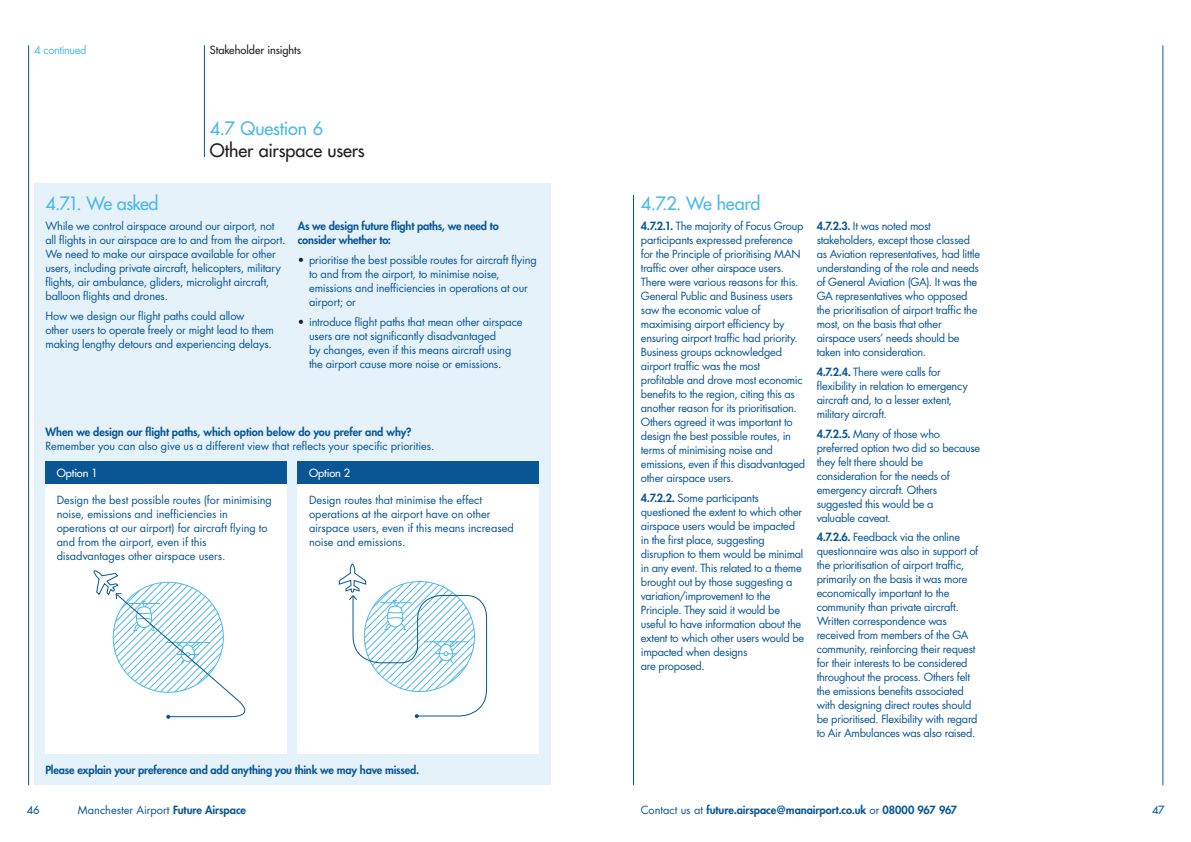
<style>
.page{position:relative;width:1191px;height:842px;background:#fff}
.page>*{position:absolute;margin:0;border:0;box-sizing:border-box;transform-origin:0 0}
.OutQuoteLevel1{font:500 18px/22px "Futura Std";letter-spacing:-.005em;color:#231f20}
.OutQuoteLevel1-2{font:500 18px "Futura Std";letter-spacing:-.03em;color:#4eb9e9}
.Paragraph_Style_1{font:11px/14px "Futura Std";letter-spacing:-.02em;color:#0a5694}
.t1{font:800 11px/14px "Futura Std";letter-spacing:-.01em;color:#0a5694}
.Paragraph_Style_1-2{font:11px "Futura Std";color:#0a5694}
.MainheadLevel1{font:500 11px "Futura Std";letter-spacing:-.005em;color:#231f20}
.t2{font:500 11px "Futura Std";letter-spacing:-.01em;color:#fff}
.Number{font:11px "Futura Std";letter-spacing:-.035em;color:#4eb9e9}
.t3{font:500 11px "Futura Std";color:#0a5694}
.s1{color:#4eb9e9}
.s2{color:#231f20}
.s3{font-weight:800}
.s4{font-weight:400}
</style>
<div class="page">
<hr style="left:28px;top:45px;width:1px;height:740px;background:#0a5694">
<hr style="left:1162px;top:45px;width:1px;height:740px;background:#0a5694">
<div style="left:34px;top:184px;width:516px;height:601px;background:#e5f2fa"></div>
<div style="left:298px;top:484px;width:241px;height:269px;background:#fff"></div>
<div style="left:45px;top:484px;width:241px;height:269px;background:#fff"></div>
<div style="left:45px;top:461px;width:241px;height:23px;background:#0a5694"></div>
<div style="left:298px;top:461px;width:241px;height:23px;background:#0a5694"></div>
<svg style="left:338px;top:563px;width:149px;height:155px"></svg>
<svg style="left:93px;top:570px;width:153px;height:149px"></svg>
<hr style="left:204px;top:45px;width:1px;height:112px;background:#0a5694">
<hr style="left:633px;top:195px;width:1px;height:590px;background:#0a5694">
<p class="Number" style="left:34px;top:43px;width:54px">4 continued</p>
<h1 class="MainheadLevel1" style="left:210px;top:43px;width:93px">Stakeholder insights</h1>
<p class="OutQuoteLevel1-2" style="left:45px;top:192px;width:115px">4.7.1. We asked</p>
<p class="OutQuoteLevel1" style="left:210px;top:117px;width:157px"><span class="s1">4.7 Question 6<br></span>Other airspace users</p>
<p class="Paragraph_Style_1" style="left:45px;top:219px;width:242px">While we control airspace around our airport, not all flights in our airspace are to and from the airport.<br>We need to make our airspace available for other users, including private aircraft, helicopters, military flights, air ambulance, gliders, microlight aircraft, balloon flights and drones.</p>
<p class="Paragraph_Style_1" style="left:45px;top:309px;width:230px">How we design our flight paths could allow<br>other users to operate freely or might lead to them making lengthy detours and experiencing delays.</p>
<p class="t1" style="left:298px;top:219px;width:203px">As we design future flight paths, we need to consider whether to:</p>
<p class="Paragraph_Style_1" style="left:309px;top:253px;width:229px;text-indent:-11px"><span class="s2">•</span> prioritise the best possible routes for aircraft flying to and from the airport, to minimise noise, emissions and inefficiencies in operations at our airport; or</p>
<p class="Paragraph_Style_1" style="left:309px;top:315px;width:215px;text-indent:-11px"><span class="s2">•</span> introduce flight paths that mean other airspace users are not significantly disadvantaged<br>by changes, even if this means aircraft using the airport cause more noise or emissions.</p>
<p class="Paragraph_Style_1" style="left:45px;top:425px;width:391px"><span class="s3">When we design our flight paths, which option below do you prefer and why?<br></span>Remember you can also give us a different view that reflects your specific priorities.</p>
<p class="t2" style="left:57px;top:466px;width:43px">Option 1</p>
<p class="t2" style="left:309px;top:466px;width:43px">Option 2</p>
<p class="Paragraph_Style_1" style="left:57px;top:493px;width:217px">Design the best possible routes (for minimising noise, emissions and inefficiencies in operations at our airport) for aircraft flying to and from the airport, even if this disadvantages other airspace users.</p>
<p class="Paragraph_Style_1" style="left:309px;top:493px;width:206px">Design routes that minimise the effect operations at the airport have on other airspace users, even if this means increased noise and emissions.</p>
<p class="t1" style="left:45px;top:763px;width:375px">Please explain your preference and add anything you think we may have missed.</p>
<p class="OutQuoteLevel1-2" style="left:641px;top:192px;width:121px">4.7.2. We heard</p>
<p class="Paragraph_Style_1" style="left:641px;top:219px;width:166px"><span class="s3">4.7.2.1.</span> The majority of Focus Group participants expressed preference for the Principle of prioritising MAN traffic over other airspace users.<br>There were various reasons for this.<br>General Public and Business users saw the economic value of maximising airport efficiency by ensuring airport traffic had priority.<br>Business groups acknowledged airport traffic was the most profitable and drove most economic benefits to the region, citing this as another reason for its prioritisation.<br>Others agreed it was important to design the best possible routes, in terms of minimising noise and emissions, even if this disadvantaged other airspace users.</p>
<p class="Paragraph_Style_1" style="left:641px;top:491px;width:165px"><span class="s3">4.7.2.2.</span> Some participants questioned the extent to which other airspace users would be impacted in the first place, suggesting disruption to them would be minimal in any event. This related to a theme brought out by those suggesting a variation/improvement to the<br>Principle. They said it would be useful to have information about the extent to which other users would be impacted when designs<br>are proposed.</p>
<p class="Paragraph_Style_1" style="left:816px;top:219px;width:165px"><span class="s3">4.7.2.3.</span> It was noted most stakeholders, except those classed as Aviation representatives, had little understanding of the role and needs of General Aviation (GA). It was the GA representatives who opposed the prioritisation of airport traffic the most, on the basis that other airspace users’ needs should be taken into consideration.</p>
<p class="Paragraph_Style_1" style="left:816px;top:365px;width:153px"><span class="s3">4.7.2.4.</span> There were calls for flexibility in relation to emergency aircraft and, to a lesser extent, military aircraft.</p>
<p class="Paragraph_Style_1" style="left:816px;top:427px;width:165px"><span class="s3">4.7.2.5.</span> Many of those who preferred option two did so because they felt there should be consideration for the needs of emergency aircraft. Others suggested this would be a<br>valuable caveat.</p>
<p class="Paragraph_Style_1" style="left:816px;top:530px;width:163px"><span class="s3">4.7.2.6.</span> Feedback via the online questionnaire was also in support of the prioritisation of airport traffic, primarily on the basis it was more economically important to the community than private aircraft.<br>Written correspondence was received from members of the GA community, reinforcing their request for their interests to be considered throughout the process. Others felt the emissions benefits associated with designing direct routes should be prioritised. Flexibility with regard to Air Ambulances was also raised.</p>
<p class="t3" style="left:27px;top:803px;width:14px">46</p>
<p class="Paragraph_Style_1-2" style="left:78px;top:803px;width:170px">Manchester Airport <span class="s3">Future Airspace</span></p>
<p class="t1" style="left:641px;top:803px;width:318px"><span class="s4">Contact us at</span> future.airspace@manairport.co.uk <span class="s4">or</span> 08000 967 967</p>
<p class="t3" style="left:1152px;top:803px;width:14px">47</p>
</div>
